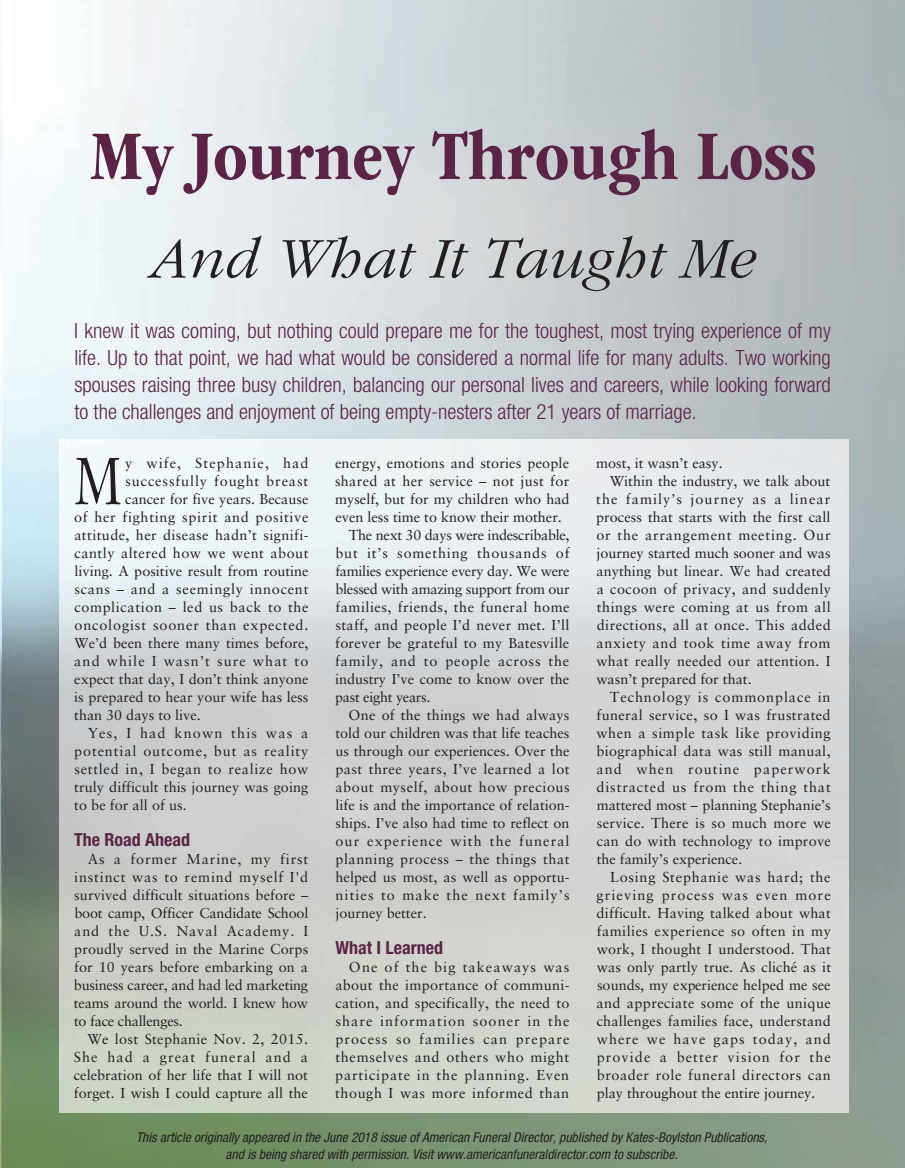
<style>
.page{position:relative;width:905px;height:1168px;background:#fff}
.page>*{position:absolute;margin:0;border:0;box-sizing:border-box;transform-origin:0 0}
.t1{font:300 condensed 73.5px "ITC Garamond Std";color:#231f20}
.t2{font:700 condensed 72px "ITC Garamond Std";color:#5b2446}
.t3{font:italic 300 60px "ITC Garamond Std";color:#231f20}
.t4{font:300 condensed 21px/27px "Helvetica Neue LT Std";color:#5b2446;text-align:justify}
.t5{font:700 condensed 18px "Helvetica Neue LT Std";color:#5b2446}
.t6{font:14.4px/18px "Sabon LT Std";letter-spacing:.02em;color:#231f20;text-align:justify}
.t7{font:14.4px "Sabon LT Std";color:#231f20}
.t8{font:14.4px "Sabon LT Std";letter-spacing:.075em;color:#231f20}
.t9{font:14.4px "Sabon LT Std";letter-spacing:.05em;color:#231f20}
.t10{font:14.4px "Sabon LT Std";letter-spacing:-.02em;color:#231f20}
.t11{font:14.4px "Sabon LT Std";letter-spacing:.06em;color:#231f20}
.t12{font:14.4px "Sabon LT Std";letter-spacing:.04em;color:#231f20}
.t13{font:14.4px "Sabon LT Std";letter-spacing:.055em;color:#231f20}
.t14{font:14.4px "Sabon LT Std";letter-spacing:.045em;color:#231f20}
.t15{font:14.4px "Sabon LT Std";letter-spacing:-.005em;color:#231f20}
.t16{font:14.4px "Sabon LT Std";letter-spacing:.065em;color:#231f20}
.t17{font:14.4px "Sabon LT Std";letter-spacing:.08em;color:#231f20}
.t18{font:italic condensed 13.5px/16.2px "Helvetica Neue LT Std";color:#231f20;text-align:center}
</style>
<div class="page">
<img style="left:2px;top:0;width:902px;height:1168px">
<img style="left:0;top:0;width:2px;height:1168px">
<img style="left:59px;top:440px;width:790px;height:672px">
<h2 class="t2" style="left:90px;top:129px;width:727px">My Journey Through Loss</h2>
<h3 class="t3" style="left:150px;top:236px;width:607px">And What It Taught Me</h3>
<p class="t4" style="left:74px;top:318px;width:758px">I knew it was coming, but nothing could prepare me for the toughest, most trying experience of my life. Up to that point, we had what would be considered a normal life for many adults. Two working spouses raising three busy children, balancing our personal lives and careers, while looking forward to the challenges and enjoyment of being empty-nesters after 21 years of marriage.</p>
<h1 class="t1" style="left:74px;top:453px;width:49px">M</h1>
<p class="t8" style="left:125px;top:457px;width:185px">y wife, Stephanie, had</p>
<p class="t11" style="left:125px;top:475px;width:184px">successfully fought breast</p>
<p class="t7" style="left:125px;top:493px;width:185px">cancer for five years. Because</p>
<p class="t9" style="left:74px;top:511px;width:236px">of her fighting spirit and positive</p>
<p class="t6" style="left:74px;top:527px;width:236px">attitude, her disease hadn’t signifi-</p>
<p class="t6" style="left:74px;top:545px;width:235px">cantly altered how we went about</p>
<p class="t7" style="left:74px;top:565px;width:235px">living. A positive result from routine</p>
<p class="t9" style="left:74px;top:583px;width:235px">scans – and a seemingly innocent</p>
<p class="t14" style="left:74px;top:601px;width:236px">complication – led us back to the</p>
<p class="t11" style="left:74px;top:619px;width:235px">oncologist sooner than expected.</p>
<p class="t7" style="left:74px;top:637px;width:235px">We’d been there many times before,</p>
<p class="t8" style="left:74px;top:655px;width:235px">and while I wasn’t sure what to</p>
<p class="t7" style="left:74px;top:673px;width:235px">expect that day, I don’t think anyone</p>
<p class="t7" style="left:74px;top:691px;width:235px">is prepared to hear your wife has less</p>
<p class="t7" style="left:74px;top:709px;width:128px">than 30 days to live.</p>
<p class="t17" style="left:88px;top:727px;width:222px">Yes, I had known this was a</p>
<p class="t11" style="left:74px;top:745px;width:236px">potential outcome, but as reality</p>
<p class="t9" style="left:74px;top:763px;width:235px">settled in, I began to realize how</p>
<p class="t6" style="left:74px;top:779px;width:236px">truly difficult this journey was going</p>
<p class="t6" style="left:74px;top:797px;width:114px">to be for all of us.</p>
<p class="t5" style="left:74px;top:833px;width:117px">The Road Ahead</p>
<p class="t6" style="left:74px;top:851px;width:236px;text-indent:14px">As a former Marine, my first instinct was to remind myself I'd survived difficult situations before – boot camp, Officer Candidate School and the U.S. Naval Academy. I proudly served in the Marine Corps for 10 years before embarking on a business career, and had led marketing teams around the world. I knew how to face challenges.</p>
<p class="t6" style="left:74px;top:1031px;width:236px;text-indent:14px">We lost Stephanie Nov. 2, 2015.<br>She had a great funeral and a celebration of her life that I will not forget. I wish I could capture all the</p>
<p class="t6" style="left:335px;top:455px;width:235px">energy, emotions and stories people</p>
<p class="t6" style="left:335px;top:473px;width:236px">shared at her service – not just for</p>
<p class="t7" style="left:335px;top:493px;width:236px">myself, but for my children who had</p>
<p class="t7" style="left:335px;top:511px;width:228px">even less time to know their mother.</p>
<p class="t10" style="left:349px;top:529px;width:222px">The next 30 days were indescribable,</p>
<p class="t13" style="left:335px;top:547px;width:235px">but it’s something thousands of</p>
<p class="t10" style="left:335px;top:565px;width:236px">families experience every day. We were</p>
<p class="t10" style="left:335px;top:583px;width:236px">blessed with amazing support from our</p>
<p class="t6" style="left:335px;top:599px;width:235px">families, friends, the funeral home</p>
<p class="t6" style="left:335px;top:617px;width:235px">staff, and people I’d never met. I’ll</p>
<p class="t6" style="left:335px;top:635px;width:235px">forever be grateful to my Batesville</p>
<p class="t13" style="left:335px;top:655px;width:235px">family, and to people across the</p>
<p class="t15" style="left:335px;top:673px;width:235px">industry I’ve come to know over the</p>
<p class="t10" style="left:335px;top:691px;width:97px">past eight years.</p>
<p class="t6" style="left:348px;top:707px;width:222px">One of the things we had always</p>
<p class="t7" style="left:335px;top:727px;width:235px">told our children was that life teaches</p>
<p class="t7" style="left:335px;top:745px;width:235px">us through our experiences. Over the</p>
<p class="t6" style="left:335px;top:761px;width:236px">past three years, I’ve learned a lot</p>
<p class="t12" style="left:335px;top:781px;width:236px">about myself, about how precious</p>
<p class="t7" style="left:335px;top:799px;width:235px">life is and the importance of relation-</p>
<p class="t7" style="left:335px;top:817px;width:235px">ships. I’ve also had time to reflect on</p>
<p class="t8" style="left:335px;top:835px;width:235px">our experience with the funeral</p>
<p class="t6" style="left:335px;top:851px;width:235px">planning process – the things that</p>
<p class="t6" style="left:335px;top:869px;width:236px">helped us most, as well as opportu-</p>
<p class="t8" style="left:335px;top:889px;width:235px">nities to make the next family’s</p>
<p class="t7" style="left:335px;top:907px;width:93px">journey better.</p>
<p class="t5" style="left:335px;top:941px;width:109px">What I Learned</p>
<p class="t6" style="left:335px;top:959px;width:236px;text-indent:14px">One of the big takeaways was about the importance of communi&shy;cation, and specifically, the need to share information sooner in the process so families can prepare themselves and others who might participate in the planning. Even though I was more informed than</p>
<p class="t7" style="left:596px;top:457px;width:128px">most, it wasn’t easy.</p>
<p class="t7" style="left:609px;top:475px;width:222px">Within the industry, we talk about</p>
<p class="t8" style="left:596px;top:493px;width:235px">the family’s journey as a linear</p>
<p class="t7" style="left:596px;top:511px;width:236px">process that starts with the first call</p>
<p class="t13" style="left:596px;top:529px;width:236px">or the arrangement meeting. Our</p>
<p class="t7" style="left:596px;top:547px;width:235px">journey started much sooner and was</p>
<p class="t7" style="left:596px;top:565px;width:236px">anything but linear. We had created</p>
<p class="t6" style="left:596px;top:581px;width:236px">a cocoon of privacy, and suddenly</p>
<p class="t6" style="left:597px;top:599px;width:235px">things were coming at us from all</p>
<p class="t6" style="left:596px;top:617px;width:235px">directions, all at once. This added</p>
<p class="t14" style="left:596px;top:637px;width:235px">anxiety and took time away from</p>
<p class="t6" style="left:596px;top:653px;width:235px">what really needed our attention. I</p>
<p class="t7" style="left:596px;top:673px;width:157px">wasn’t prepared for that.</p>
<p class="t16" style="left:610px;top:691px;width:222px">Technology is commonplace in</p>
<p class="t6" style="left:596px;top:707px;width:236px">funeral service, so I was frustrated</p>
<p class="t12" style="left:596px;top:727px;width:236px">when a simple task like providing</p>
<p class="t6" style="left:596px;top:743px;width:235px">biographical data was still manual,</p>
<p class="t8" style="left:596px;top:763px;width:235px">and when routine paperwork</p>
<p class="t11" style="left:596px;top:781px;width:236px">distracted us from the thing that</p>
<p class="t7" style="left:596px;top:799px;width:236px">mattered most – planning Stephanie’s</p>
<p class="t6" style="left:596px;top:815px;width:236px">service. There is so much more we</p>
<p class="t6" style="left:597px;top:833px;width:235px">can do with technology to improve</p>
<p class="t7" style="left:596px;top:853px;width:147px">the family’s experience.</p>
<p class="t9" style="left:610px;top:871px;width:222px">Losing Stephanie was hard; the</p>
<p class="t8" style="left:596px;top:889px;width:236px">grieving process was even more</p>
<p class="t6" style="left:596px;top:905px;width:236px">difficult. Having talked about what</p>
<p class="t6" style="left:596px;top:923px;width:236px">families experience so often in my</p>
<p class="t6" style="left:596px;top:941px;width:236px">work, I thought I understood. That</p>
<p class="t6" style="left:597px;top:959px;width:236px">was only partly true. As cliché as it</p>
<p class="t7" style="left:597px;top:979px;width:235px">sounds, my experience helped me see</p>
<p class="t6" style="left:596px;top:995px;width:236px">and appreciate some of the unique</p>
<p class="t6" style="left:596px;top:1013px;width:236px">challenges families face, understand</p>
<p class="t8" style="left:596px;top:1033px;width:235px">where we have gaps today, and</p>
<p class="t8" style="left:596px;top:1051px;width:236px">provide a better vision for the</p>
<p class="t12" style="left:596px;top:1069px;width:235px">broader role funeral directors can</p>
<p class="t7" style="left:596px;top:1087px;width:220px">play throughout the entire journey.</p>
<p class="t18" style="left:136px;top:1130px;width:633px">This article originally appeared in the June 2018 issue of American Funeral Director, published by Kates-Boylston Publications, and is being shared with permission. Visit www.americanfuneraldirector.com to subscribe.</p>
</div>
